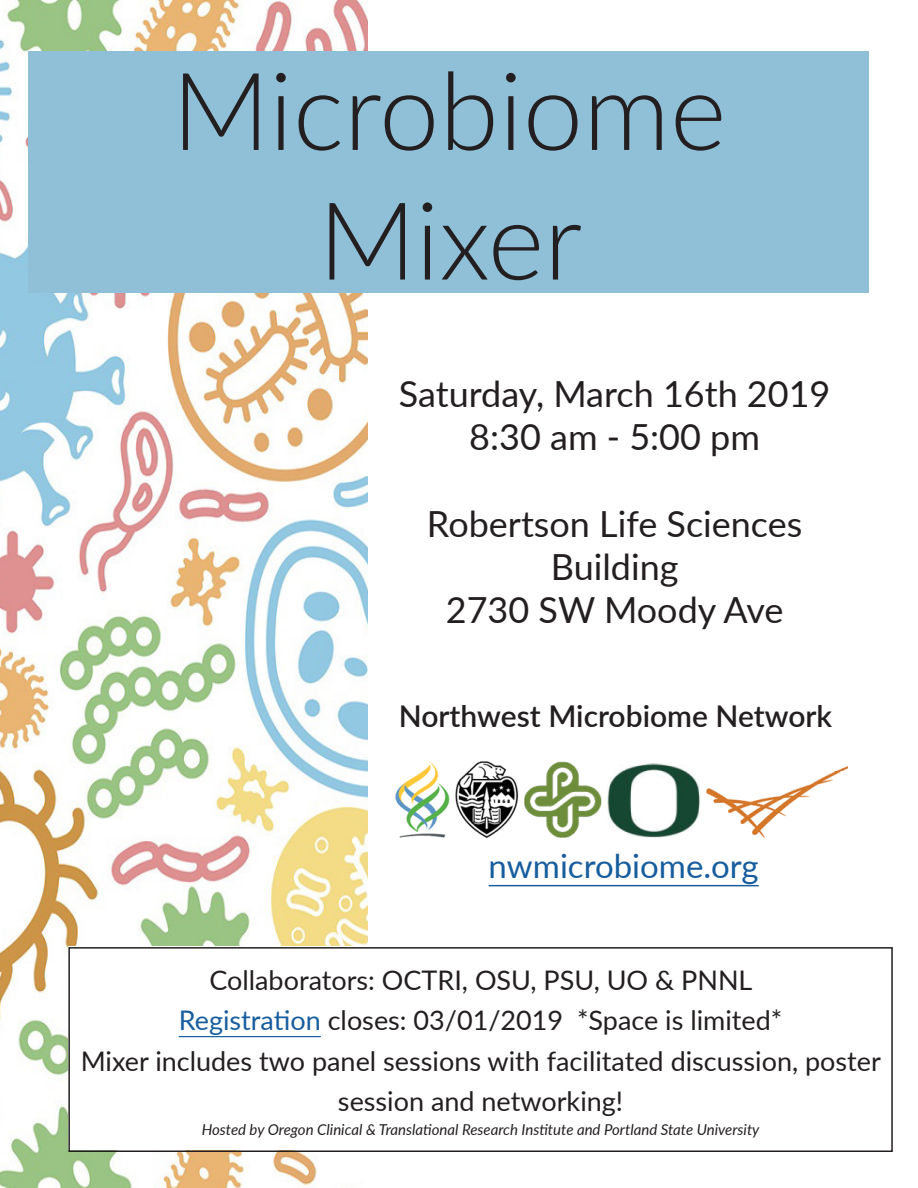
<style>
.page{position:relative;width:918px;height:1188px;background:#fff}
.page>*{position:absolute;margin:0;border:0;box-sizing:border-box;transform-origin:0 0}
.t1{font:300 108px "Lato";color:#231f20}
.t2{font:36px/43.2px "Lato";color:#231f20;text-align:center}
.t3{font:33px "Lato";color:#175d9e}
.t4{font:600 30px "Lato";color:#231f20}
.t5{font:27px/40.5px "Lato";color:#231f20;text-align:center}
.t6{font:italic 15px "Lato";color:#231f20}
.s1{color:#175d9e}
</style>
<div class="page">
<img style="left:0;top:0;width:367px;height:1188px">
<div style="left:28px;top:51px;width:841px;height:242px;background:#8fc0d7"></div>
<img style="left:395px;top:761px;width:453px;height:77px">
<div style="left:68px;top:947px;width:827px;height:203px;background:#fff"></div>
<hr style="left:179px;top:1036px;width:142px;height:1px;background:#175d9e">
<div style="left:68px;top:947px;width:825px;height:205px;border:2px solid #231f20"></div>
<hr style="left:489px;top:885px;width:270px;height:1px;background:#175d9e">
<p class="t1" style="left:172px;top:36px;width:556px">Microbiome</p>
<p class="t1" style="left:318px;top:166px;width:265px">Mixer</p>
<p class="t2" style="left:399px;top:371px;width:433px">Saturday, March 16th 2019</p>
<p class="t2" style="left:469px;top:414px;width:292px">8:30 am - 5:00 pm</p>
<p class="t2" style="left:427px;top:500px;width:377px">Robertson Life Sciences<br>Building</p>
<p class="t2" style="left:446px;top:587px;width:339px">2730 SW Moody Ave</p>
<p class="t4" style="left:399px;top:695px;width:435px">Northwest Microbiome Network</p>
<p class="t3" style="left:489px;top:842px;width:272px">nwmicrobiome.org</p>
<p class="t5" style="left:209px;top:959px;width:545px">Collaborators: OCTRI, OSU, PSU, UO &amp; PNNL</p>
<p class="t5" style="left:179px;top:999px;width:605px"><span class="s1">Registration</span> closes: 03/01/2019 *Space is limited*</p>
<p class="t5" style="left:81px;top:1040px;width:802px">Mixer includes two panel sessions with facilitated discussion, poster session and networking!</p>
<p class="t6" style="left:202px;top:1119px;width:559px">Hosted by Oregon Clinical &amp; Translational Research Institute and Portland State University</p>
</div>
